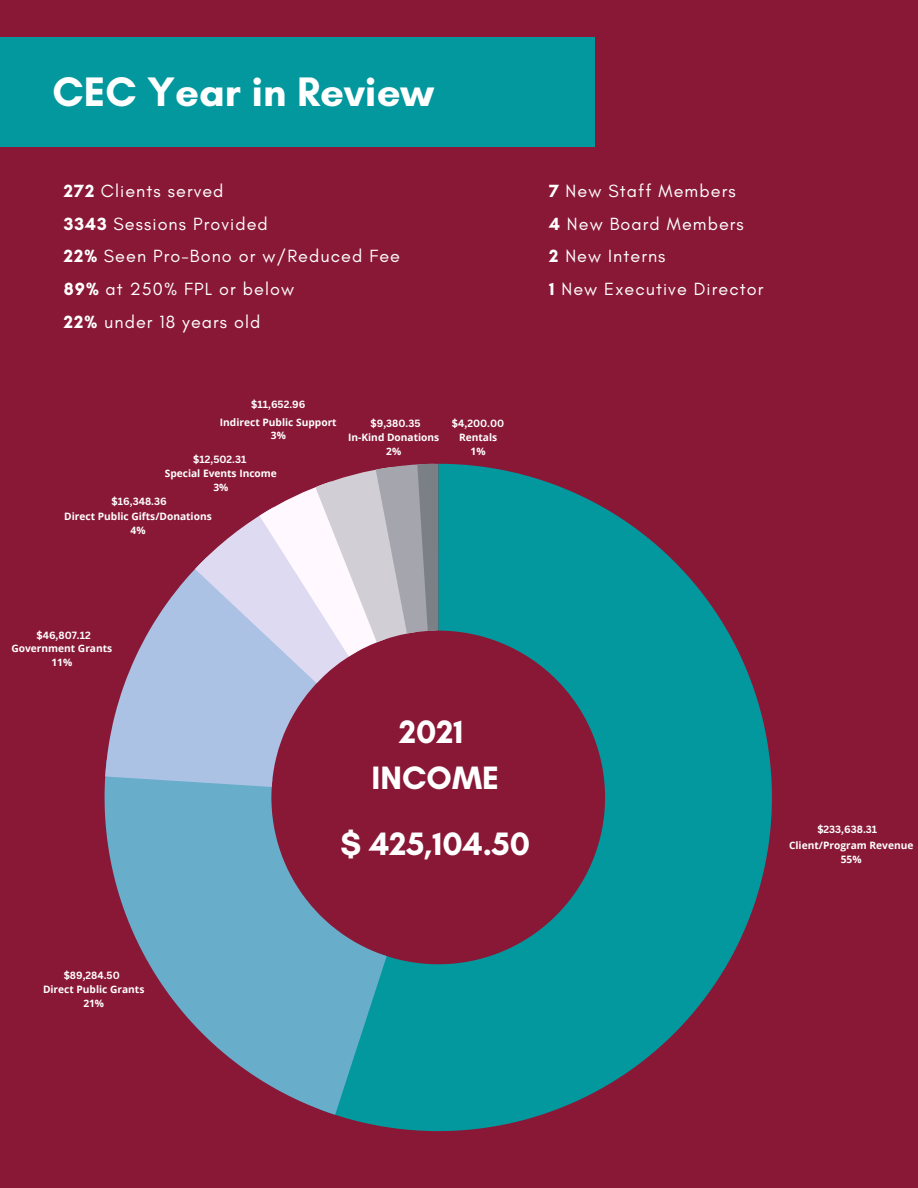
<style>
.page{position:relative;width:918px;height:1188px;background:#891836}
.page>*{position:absolute;margin:0;border:0;box-sizing:border-box;transform-origin:0 0}
.t1{font:700 42px "Glacial Indifference";color:#fff}
.t2{font:700 33px/46.2px "Glacial Indifference";color:#fff;text-align:center}
.t3{font:18px/32.7px "Glacial Indifference";letter-spacing:.06em;color:#fff}
.t4{font:700 10.2px/14.1px "Open Sans";color:#fff;text-align:center}
.t5{font:700 10.2px "Canva Sans";color:#fff}
.s1{font-weight:700}
</style>
<div class="page">
<div style="left:0;top:37px;width:595px;height:110px;background:#03989e"></div>
<svg style="left:336px;top:464px;width:436px;height:667px;fill:#03989e"></svg>
<svg style="left:105px;top:760px;width:282px;height:355px;fill:#68adca"></svg>
<svg style="left:105px;top:569px;width:217px;height:218px;fill:#abc2e4"></svg>
<svg style="left:195px;top:464px;width:244px;height:219px"></svg>
<h1 class="t1" style="left:53px;top:67px;width:383px">CEC Year in Review</h1>
<p class="t3" style="left:64px;top:174px;width:338px"><span class="s1">272</span> Clients served<br><span class="s1">3343</span> Sessions Provided<br><span class="s1">22%</span> Seen Pro-Bono or w/Reduced Fee<br><span class="s1">89%</span> at 250% FPL or below<br><span class="s1">22%</span> under 18 years old</p>
<p class="t5" style="left:251px;top:398px;width:56px">$11,652.96</p>
<p class="t4" style="left:220px;top:415px;width:118px;line-height:13.6px">Indirect Public Support<br>3%</p>
<p class="t5" style="left:193px;top:452px;width:55px">$12,502.31</p>
<p class="t4" style="left:165px;top:466px;width:114px">Special Events Income<br>3%</p>
<p class="t5" style="left:112px;top:494px;width:57px">$16,348.36</p>
<p class="t4" style="left:64px;top:509px;width:149px">Direct Public Gifts/Donations<br>4%</p>
<p class="t5" style="left:371px;top:416px;width:51px">$9,380.35</p>
<p class="t5" style="left:452px;top:416px;width:54px">$4,200.00</p>
<p class="t4" style="left:348px;top:430px;width:93px">In-Kind Donations<br>2%</p>
<p class="t4" style="left:459px;top:431px;width:40px;line-height:13.6px">Rentals<br>1%</p>
<p class="t3" style="left:549px;top:174px;width:216px"><span class="s1">7</span> New Staff Members<br><span class="s1">4</span> New Board Members<br><span class="s1">2</span> New Interns<br><span class="s1">1</span> New Executive Director</p>
<p class="t5" style="left:36px;top:628px;width:56px">$46,807.12</p>
<p class="t4" style="left:11px;top:641px;width:102px">Government Grants<br>11%</p>
<h2 class="t2" style="left:372px;top:708px;width:129px">2021<br>INCOME</h2>
<h2 class="t2" style="left:340px;top:821px;width:191px">$ 425,104.50</h2>
<p class="t5" style="left:817px;top:822px;width:61px">$233,638.31</p>
<p class="t4" style="left:789px;top:838px;width:126px">Client/Program Revenue<br>55%</p>
<p class="t5" style="left:64px;top:968px;width:58px">$89,284.50</p>
<p class="t4" style="left:43px;top:982px;width:103px">Direct Public Grants<br>21%</p>
</div>
